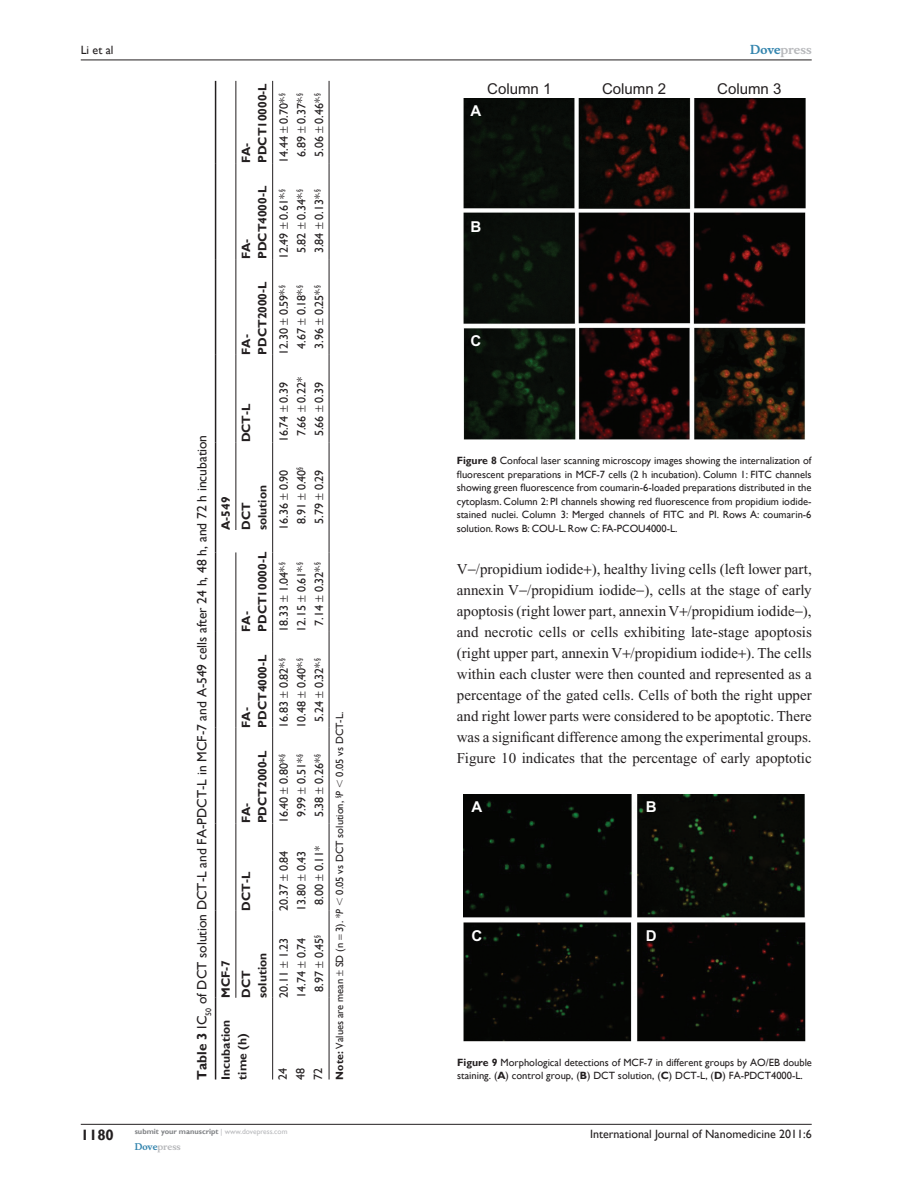
<style>
.page{position:relative;width:918px;height:1188px;background:#fff}
.page>*{position:absolute;margin:0;border:0;box-sizing:border-box;transform-origin:0 0}
.t1{font:15px/21px "Times New Roman";color:#231f20;text-align:justify}
.t2{font:15px "Arial";color:#231f20}
.t3{font:700 15px "Arial";color:#fff}
.t4{font:700 15px "Gill Sans";color:#231f20}
.t5{font:13.5px "Gill Sans";color:#231f20}
.t6{font:12px "Gill Sans";color:#231f20}
.t7{font:700 12px/16.5px "Gill Sans";color:#231f20}
.t8{font:700 12px "Musee";color:#b8b9bc}
.t9{font:10.5px/13.5px "Gill Sans";color:#231f20;text-align:justify}
.t10{font:700 9px "Musee";color:#b8b9bc}
.t11{font:700 7.5px "Gill Sans";color:#808285}
.s1{font-weight:700}
.s2{font-style:italic}
.s3{font-family:"Mathematical Pi One"}
.s4{font-weight:400;color:#b8b9bc}
.s5{color:#3485ae}
</style>
<div class="page">
<hr style="left:81px;top:1124px;width:731px;height:1px;background:#231f20">
<hr style="left:81px;top:60px;width:731px;height:1px;background:#231f20">
<img style="left:463px;top:98px;width:342px;height:342px">
<img style="left:464px;top:794px;width:342px;height:248px">
<hr style="left:215px;top:998px;width:1px;height:82px;background:#231f20">
<hr style="left:215px;top:911px;width:1px;height:87px;background:#231f20">
<hr style="left:215px;top:823px;width:1px;height:88px;background:#231f20">
<hr style="left:215px;top:728px;width:1px;height:95px;background:#231f20">
<hr style="left:215px;top:632px;width:1px;height:96px;background:#231f20">
<hr style="left:215px;top:552px;width:1px;height:80px;background:#231f20">
<svg style="left:215px;top:530px;width:1px;height:22px"></svg>
<hr style="left:215px;top:442px;width:1px;height:88px;background:#231f20">
<hr style="left:215px;top:355px;width:1px;height:87px;background:#231f20">
<hr style="left:215px;top:259px;width:1px;height:96px;background:#231f20">
<hr style="left:215px;top:163px;width:1px;height:96px;background:#231f20">
<hr style="left:215px;top:81px;width:1px;height:82px;background:#231f20">
<hr style="left:272px;top:998px;width:1px;height:82px;background:#231f20">
<hr style="left:272px;top:911px;width:1px;height:87px;background:#231f20">
<hr style="left:272px;top:823px;width:1px;height:88px;background:#231f20">
<hr style="left:272px;top:728px;width:1px;height:95px;background:#231f20">
<hr style="left:272px;top:632px;width:1px;height:96px;background:#231f20">
<hr style="left:272px;top:552px;width:1px;height:80px;background:#231f20">
<svg style="left:272px;top:530px;width:1px;height:22px"></svg>
<hr style="left:272px;top:442px;width:1px;height:88px;background:#231f20">
<hr style="left:272px;top:355px;width:1px;height:87px;background:#231f20">
<hr style="left:272px;top:259px;width:1px;height:96px;background:#231f20">
<hr style="left:272px;top:163px;width:1px;height:96px;background:#231f20">
<hr style="left:272px;top:81px;width:1px;height:82px;background:#231f20">
<hr style="left:329px;top:998px;width:1px;height:82px;background:#231f20">
<hr style="left:329px;top:911px;width:1px;height:87px;background:#231f20">
<hr style="left:329px;top:823px;width:1px;height:88px;background:#231f20">
<hr style="left:329px;top:728px;width:1px;height:95px;background:#231f20">
<hr style="left:329px;top:632px;width:1px;height:96px;background:#231f20">
<hr style="left:329px;top:552px;width:1px;height:80px;background:#231f20">
<svg style="left:329px;top:530px;width:1px;height:22px"></svg>
<hr style="left:329px;top:442px;width:1px;height:88px;background:#231f20">
<hr style="left:329px;top:355px;width:1px;height:87px;background:#231f20">
<hr style="left:329px;top:259px;width:1px;height:96px;background:#231f20">
<hr style="left:329px;top:163px;width:1px;height:96px;background:#231f20">
<hr style="left:329px;top:81px;width:1px;height:82px;background:#231f20">
<hr style="left:235px;top:911px;width:1px;height:87px;background:#231f20">
<hr style="left:235px;top:823px;width:1px;height:88px;background:#231f20">
<hr style="left:235px;top:728px;width:1px;height:95px;background:#231f20">
<hr style="left:235px;top:632px;width:1px;height:96px;background:#231f20">
<hr style="left:235px;top:552px;width:1px;height:80px;background:#231f20">
<hr style="left:235px;top:442px;width:1px;height:88px;background:#231f20">
<hr style="left:235px;top:355px;width:1px;height:87px;background:#231f20">
<hr style="left:235px;top:259px;width:1px;height:96px;background:#231f20">
<hr style="left:235px;top:163px;width:1px;height:96px;background:#231f20">
<hr style="left:235px;top:81px;width:1px;height:82px;background:#231f20">
<p class="t6" style="left:81px;top:43px;width:34px">Li et al</p>
<h1 class="t4" style="left:81px;top:1126px;width:35px">1180</h1>
<p class="t7" style="left:238px;top:163px;width:81px;rotate:-90deg">FA-<br>PDCT10000-L</p>
<p class="t7" style="left:238px;top:259px;width:75px;rotate:-90deg">FA-<br>PDCT4000-L</p>
<p class="t7" style="left:238px;top:355px;width:75px;rotate:-90deg">FA-<br>PDCT2000-L</p>
<p class="t5" style="left:194px;top:1080px;width:646px;rotate:-90deg"><span class="s1">Table 3</span> IC <sub>50</sub> of DCT solution DCT-L and FA-PDCT-L in MCF-7 and A-549 cells after 24 h, 48 h, and 72 h incubation</p>
<p class="t7" style="left:238px;top:442px;width:40px;rotate:-90deg">DCT-L</p>
<p class="t7" style="left:218px;top:530px;width:35px;rotate:-90deg">A-549</p>
<p class="t7" style="left:238px;top:530px;width:46px;rotate:-90deg">DCT solution</p>
<p class="t7" style="left:238px;top:632px;width:81px;rotate:-90deg">FA-<br>PDCT10000-L</p>
<p class="t7" style="left:238px;top:728px;width:75px;rotate:-90deg">FA-<br>PDCT4000-L</p>
<p class="t7" style="left:238px;top:823px;width:75px;rotate:-90deg">FA-<br>PDCT2000-L</p>
<p class="t7" style="left:238px;top:911px;width:40px;rotate:-90deg">DCT-L</p>
<p class="t7" style="left:218px;top:998px;width:39px;rotate:-90deg">MCF-7</p>
<p class="t7" style="left:238px;top:998px;width:46px;rotate:-90deg">DCT solution</p>
<p class="t7" style="left:218px;top:1080px;width:61px;rotate:-90deg">Incubation time (h)</p>
<p class="t6" style="left:277px;top:163px;width:71px;rotate:-90deg">14.44 0.70*<sup>,§</sup></p>
<p class="t6" style="left:294px;top:157px;width:65px;rotate:-90deg">6.89 0.37*<sup>,§</sup></p>
<p class="t6" style="left:312px;top:157px;width:65px;rotate:-90deg">5.06 0.46*<sup>,§</sup></p>
<p class="t6" style="left:277px;top:259px;width:71px;rotate:-90deg">12.49 0.61*<sup>,§</sup></p>
<p class="t6" style="left:294px;top:253px;width:65px;rotate:-90deg">5.82 0.34*<sup>,§</sup></p>
<p class="t6" style="left:312px;top:253px;width:65px;rotate:-90deg">3.84 0.13*<sup>,§</sup></p>
<p class="t6" style="left:277px;top:355px;width:71px;rotate:-90deg">12.30 0.59*<sup>,§</sup></p>
<p class="t6" style="left:294px;top:349px;width:65px;rotate:-90deg">4.67 0.18*<sup>,§</sup></p>
<p class="t6" style="left:312px;top:349px;width:65px;rotate:-90deg">3.96 0.25*<sup>,§</sup></p>
<p class="t6" style="left:277px;top:442px;width:62px;rotate:-90deg">16.74 0.39</p>
<p class="t6" style="left:294px;top:436px;width:61px;rotate:-90deg">7.66 0.22*</p>
<p class="t6" style="left:312px;top:436px;width:56px;rotate:-90deg">5.66 0.39</p>
<p class="t6" style="left:277px;top:530px;width:62px;rotate:-90deg">16.36 0.90</p>
<p class="t6" style="left:294px;top:524px;width:59px;rotate:-90deg">8.91 0.40<sup>§</sup></p>
<p class="t6" style="left:312px;top:524px;width:56px;rotate:-90deg">5.79 0.29</p>
<p class="t6" style="left:277px;top:632px;width:71px;rotate:-90deg">18.33 1.04*<sup>,§</sup></p>
<p class="t6" style="left:294px;top:632px;width:71px;rotate:-90deg">12.15 0.61*<sup>,§</sup></p>
<p class="t6" style="left:312px;top:626px;width:65px;rotate:-90deg">7.14 0.32*<sup>,§</sup></p>
<p class="t6" style="left:277px;top:728px;width:71px;rotate:-90deg">16.83 0.82*<sup>,§</sup></p>
<p class="t6" style="left:294px;top:728px;width:71px;rotate:-90deg">10.48 0.40*<sup>,§</sup></p>
<p class="t6" style="left:312px;top:722px;width:65px;rotate:-90deg">5.24 0.32*<sup>,§</sup></p>
<p class="t6" style="left:277px;top:823px;width:71px;rotate:-90deg">16.40 0.80*<sup>,§</sup></p>
<p class="t6" style="left:294px;top:817px;width:65px;rotate:-90deg">9.99 0.51*<sup>,§</sup></p>
<p class="t6" style="left:312px;top:817px;width:65px;rotate:-90deg">5.38 0.26*<sup>,§</sup></p>
<p class="t6" style="left:277px;top:911px;width:62px;rotate:-90deg">20.37 0.84</p>
<p class="t6" style="left:294px;top:911px;width:62px;rotate:-90deg">13.80 0.43</p>
<p class="t6" style="left:312px;top:905px;width:61px;rotate:-90deg">8.00 0.11*</p>
<p class="t6" style="left:277px;top:998px;width:62px;rotate:-90deg">20.11 1.23</p>
<p class="t6" style="left:294px;top:998px;width:62px;rotate:-90deg">14.74 0.74</p>
<p class="t6" style="left:312px;top:992px;width:59px;rotate:-90deg">8.97 0.45<sup>§</sup></p>
<p class="t6" style="left:276px;top:1080px;width:13px;rotate:-90deg">24</p>
<p class="t6" style="left:293px;top:1080px;width:13px;rotate:-90deg">48</p>
<p class="t6" style="left:311px;top:1080px;width:13px;rotate:-90deg">72</p>
<p class="t9" style="left:333px;top:1080px;width:369px;rotate:-90deg"><span class="s1">Note:</span> Values are mean SD (n 3). *<span class="s2">P</span> <span class="s3">,</span> 0.05 vs DCT solution, <sup>§</sup><span class="s2">P</span> <span class="s3">,</span> 0.05 vs DCT-L.</p>
<p class="t11" style="left:135px;top:1127px;width:154px">submit your manuscript <span class="s4">| www.dovepress.com</span></p>
<p class="t10" style="left:135px;top:1141px;width:48px"><span class="s5">Dove</span>press</p>
<p class="t8" style="left:750px;top:43px;width:63px"><span class="s5">Dove</span>press</p>
<h1 class="t2" style="left:487px;top:80px;width:66px">Column 1</h1>
<h1 class="t2" style="left:602px;top:80px;width:66px">Column 2</h1>
<h1 class="t2" style="left:717px;top:80px;width:66px">Column 3</h1>
<h1 class="t3" style="left:471px;top:101px;width:12px">A</h1>
<h1 class="t3" style="left:471px;top:218px;width:12px">B</h1>
<h1 class="t3" style="left:471px;top:332px;width:12px">C</h1>
<p class="t9" style="left:457px;top:454px;width:356px"><span class="s1">Figure 8</span> Confocal laser scanning microscopy images showing the internalization of fluorescent preparations in MCF-7 cells (2 h incubation). Column 1: FITC channels showing green fluorescence from coumarin-6-loaded preparations distributed in the cytoplasm. Column 2: PI channels showing red fluorescence from propidium iodide&shy;stained nuclei. Column 3: Merged channels of FITC and PI. Rows A: coumarin-6 solution. Rows B: COU-L. Row C: FA-PCOU4000-L.</p>
<p class="t1" style="left:457px;top:559px;width:357px">V /propidium iodide ), healthy living cells (left lower part, annexin V /propidium iodide ), cells at the stage of early apoptosis (right lower part, annexin V /propidium iodide ), and necrotic cells or cells exhibiting late-stage apoptosis (right upper part, annexin V /propidium iodide ). The cells within each cluster were then counted and represented as a percentage of the gated cells. Cells of both the right upper and right lower parts were considered to be apoptotic. There was a significant difference among the experimental groups.<br>Figure 10 indicates that the percentage of early apoptotic</p>
<h1 class="t3" style="left:471px;top:798px;width:12px">A</h1>
<h1 class="t3" style="left:646px;top:798px;width:12px">B</h1>
<h1 class="t3" style="left:471px;top:927px;width:12px">C</h1>
<h1 class="t3" style="left:646px;top:927px;width:12px">D</h1>
<p class="t9" style="left:457px;top:1056px;width:356px"><span class="s1">Figure 9</span> Morphological detections of MCF-7 in different groups by AO/EB double</p>
<p class="t9" style="left:457px;top:1069px;width:347px">staining. (<span class="s1">A</span>) control group, (<span class="s1">B</span>) DCT solution, (<span class="s1">C</span>) DCT-L, (<span class="s1">D</span>) FA-PDCT4000-L.</p>
<p class="t6" style="left:590px;top:1127px;width:223px">International Journal of Nanomedicine 2011:6</p>
</div>
